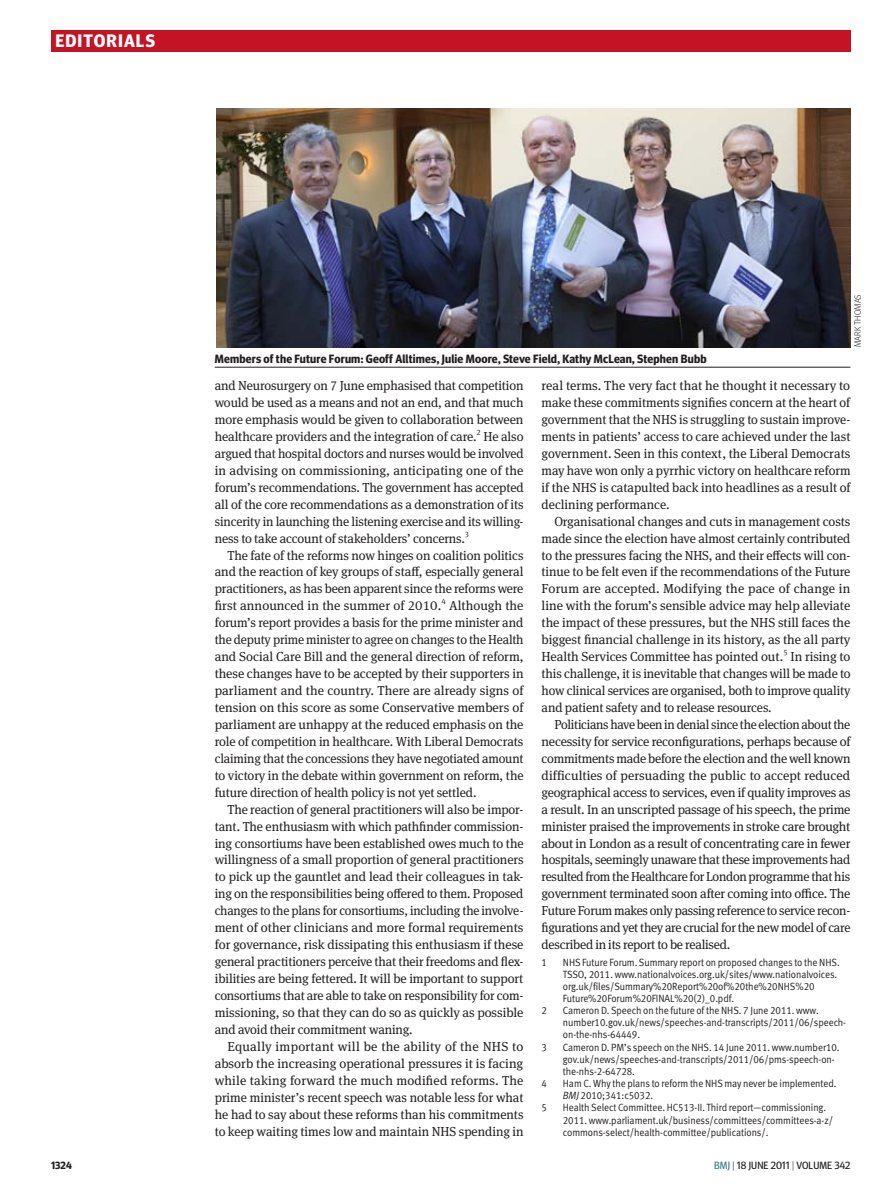
<style>
.page{position:relative;width:893px;height:1191px;background:#fff}
.page>*{position:absolute;margin:0;border:0;box-sizing:border-box;transform-origin:0 0}
.t1{font:700 18px "Meta Headline OT";letter-spacing:.06em;color:#fff}
.body_indent{font:13.05px/17px "Meta Serif Pro";letter-spacing:-.01em;color:#231f20;text-align:justify}
.body_indent-2{font:13.05px/17px "Meta Serif Pro";letter-spacing:-.01em;color:#231f20;text-align:justify;scale:.96 1}
.picture_caption{font:700 12px "Meta Headline OT";letter-spacing:.015em;color:#231f20}
.references{font:10.5px/12.1px "Meta Normal LF";letter-spacing:-.005em;color:#231f20;scale:.93 1}
.t2{font:10.5px "Meta Headline OT";letter-spacing:.01em;color:#231f20}
.t3{font:700 10.5px "Meta Headline OT";color:#231f20}
.credit{font:300 9px "Meta Headline OT";letter-spacing:.015em;color:#231f20}
.body_indent-3{font:7.8px "Meta Serif Pro";color:#231f20}
.s1{font-style:italic}
.s2{color:#3c7b93}
.s3{font-weight:300}
</style>
<div class="page">
<div style="left:51px;top:30px;width:799px;height:21px;background:#c41324"></div>
<img style="left:217px;top:109px;width:633px;height:238px">
<hr style="left:215px;top:367px;width:635px;height:1px;background:#231f20">
<h1 class="t1" style="left:55px;top:30px;width:101px">EDITORIALS</h1>
<p class="picture_caption" style="left:215px;top:351px;width:493px">Members of the Future Forum: Geoff Alltimes, Julie Moore, Steve Field, Kathy McLean, Stephen Bubb</p>
<p class="credit" style="left:852px;top:347px;width:55px;rotate:-90deg">MARK THOMAS</p>
<p class="body_indent" style="left:215px;top:376px;width:310px">and Neurosurgery on 7 June emphasised that competition would be used as a means and not an end, and that much more emphasis would be given to collaboration between healthcare providers and the integration of care.</p>
<p class="body_indent-3" style="left:476px;top:427px;width:6px">2</p>
<p class="body_indent" style="left:215px;top:427px;width:311px;text-indent:269px">He also argued that hospital doctors and nurses would be involved in advising on commissioning, anticipating one of the forum’s recommendations. The government has accepted all of the core recommendations as a demonstration of its sincerity in launching the listening exercise and its willing&shy;ness to take account of stakeholders’ concerns.</p>
<p class="body_indent-3" style="left:465px;top:528px;width:6px">3</p>
<p class="body_indent" style="left:215px;top:546px;width:310px;text-indent:13px">The fate of the reforms now hinges on coalition politics and the reaction of key groups of staff, especially general practitioners, as has been apparent since the reforms were first announced in the summer of 2010.</p>
<p class="body_indent-3" style="left:441px;top:596px;width:6px">4</p>
<p class="body_indent" style="left:215px;top:596px;width:310px;text-indent:234px">Although the forum’s report provides a basis for the prime minister and the deputy prime minister to agree on changes to the Health and Social Care Bill and the general direction of reform, these changes have to be accepted by their supporters in parliament and the country. There are already signs of tension on this score as some Conservative members of parliament are unhappy at the reduced emphasis on the role of competition in healthcare. With Liberal Democrats claiming that the concessions they have negotiated amount to victory in the debate within government on reform, the future direction of health policy is not yet settled.</p>
<p class="body_indent" style="left:215px;top:800px;width:310px;text-indent:13px">The reaction of general practitioners will also be impor&shy;tant. The enthusiasm with which pathfinder commission&shy;ing consortiums have been established owes much to the willingness of a small proportion of general practitioners to pick up the gauntlet and lead their colleagues in tak&shy;ing on the responsibilities being offered to them. Proposed changes to the plans for consortiums, including the involve&shy;ment of other clinicians and more formal requirements for governance, risk dissipating this enthusiasm if these general practitioners perceive that their freedoms and flex&shy;ibilities are being fettered. It will be important to support consortiums that are able to take on responsibility for com&shy;missioning, so that they can do so as quickly as possible and avoid their commitment waning.</p>
<p class="body_indent" style="left:215px;top:1037px;width:310px;text-indent:13px">Equally important will be the ability of the NHS to absorb the increasing operational pressures it is facing while taking forward the much modified reforms. The prime minister’s recent speech was notable less for what he had to say about these reforms than his commitments to keep waiting times low and maintain NHS spending in</p>
<p class="body_indent" style="left:542px;top:376px;width:310px">real terms. The very fact that he thought it necessary to make these commitments signifies concern at the heart of government that the NHS is struggling to sustain improve&shy;ments in patients’ access to care achieved under the last government. Seen in this context, the Liberal Democrats may have won only a pyrrhic victory on healthcare reform if the NHS is catapulted back into headlines as a result of declining performance.</p>
<p class="body_indent" style="left:542px;top:512px;width:310px;text-indent:13px">Organisational changes and cuts in management costs made since the election have almost certainly contributed to the pressures facing the NHS, and their effects will con&shy;tinue to be felt even if the recommendations of the Future Forum are accepted. Modifying the pace of change in line with the forum’s sensible advice may help alleviate the impact of these pressures, but the NHS still faces the biggest financial challenge in its history, as the all party Health Services Committee has pointed out.</p>
<p class="body_indent-3" style="left:783px;top:647px;width:6px">5</p>
<p class="body_indent" style="left:542px;top:647px;width:311px;text-indent:249px">In rising to this challenge, it is inevitable that changes will be made to how clinical services are organised, both to improve quality and patient safety and to release resources.</p>
<p class="body_indent-2" style="left:542px;top:715px;width:323px;text-indent:13px">Politicians have been in denial since the election about the necessity for service reconfigurations, perhaps because of commitments made before the election and the well known difficulties of persuading the public to accept reduced geographical access to services, even if quality improves as a result. In an unscripted passage of his speech, the prime minister praised the improvements in stroke care brought about in London as a result of concentrating care in fewer hospitals, seemingly unaware that these improvements had resulted from the Healthcare for London programme that his government terminated soon after coming into office. The Future Forum makes only passing reference to service recon&shy;figurations and yet they are crucial for the new model of care described in its report to be realised.</p>
<p class="references" style="left:542px;top:955px;width:7px">1</p>
<p class="references" style="left:563px;top:955px;width:299px">NHS Future Forum. Summary report on proposed changes to the NHS.<br>TSSO, 2011. www.nationalvoices.org.uk/sites/www.nationalvoices. org.uk/files/Summary%20Report%20of%20the%20NHS%20<br>Future%20Forum%20FINAL%20(2)_0.pdf.</p>
<p class="references" style="left:542px;top:1004px;width:7px">2</p>
<p class="references" style="left:563px;top:1004px;width:306px">Cameron D. Speech on the future of the NHS. 7 June 2011. www. number10.gov.uk/news/speeches-and-transcripts/2011/06/speech&shy;on-the-nhs-64449.</p>
<p class="references" style="left:542px;top:1040px;width:7px">3</p>
<p class="references" style="left:563px;top:1040px;width:299px">Cameron D. PM’s speech on the NHS. 14 June 2011. www.number10. gov.uk/news/speeches-and-transcripts/2011/06/pms-speech-on&shy;the-nhs-2-64728.</p>
<p class="references" style="left:542px;top:1077px;width:7px">4</p>
<p class="references" style="left:563px;top:1077px;width:296px">Ham C. Why the plans to reform the NHS may never be implemented.<br><span class="s1">BMJ</span> 2010;341:c5032.</p>
<p class="references" style="left:542px;top:1101px;width:7px">5</p>
<p class="references" style="left:563px;top:1101px;width:292px">Health Select Committee. HC513-II. Third report—commissioning.<br>2011. www.parliament.uk/business/committees/committees-a-z/ commons-select/health-committee/publications/.</p>
<p class="t3" style="left:51px;top:1159px;width:22px">1324</p>
<p class="t2" style="left:714px;top:1159px;width:138px"><span class="s2">BMJ</span> <span class="s3">|</span> 18 JUNE 2011 <span class="s3">|</span> VOLUME 342</p>
</div>
